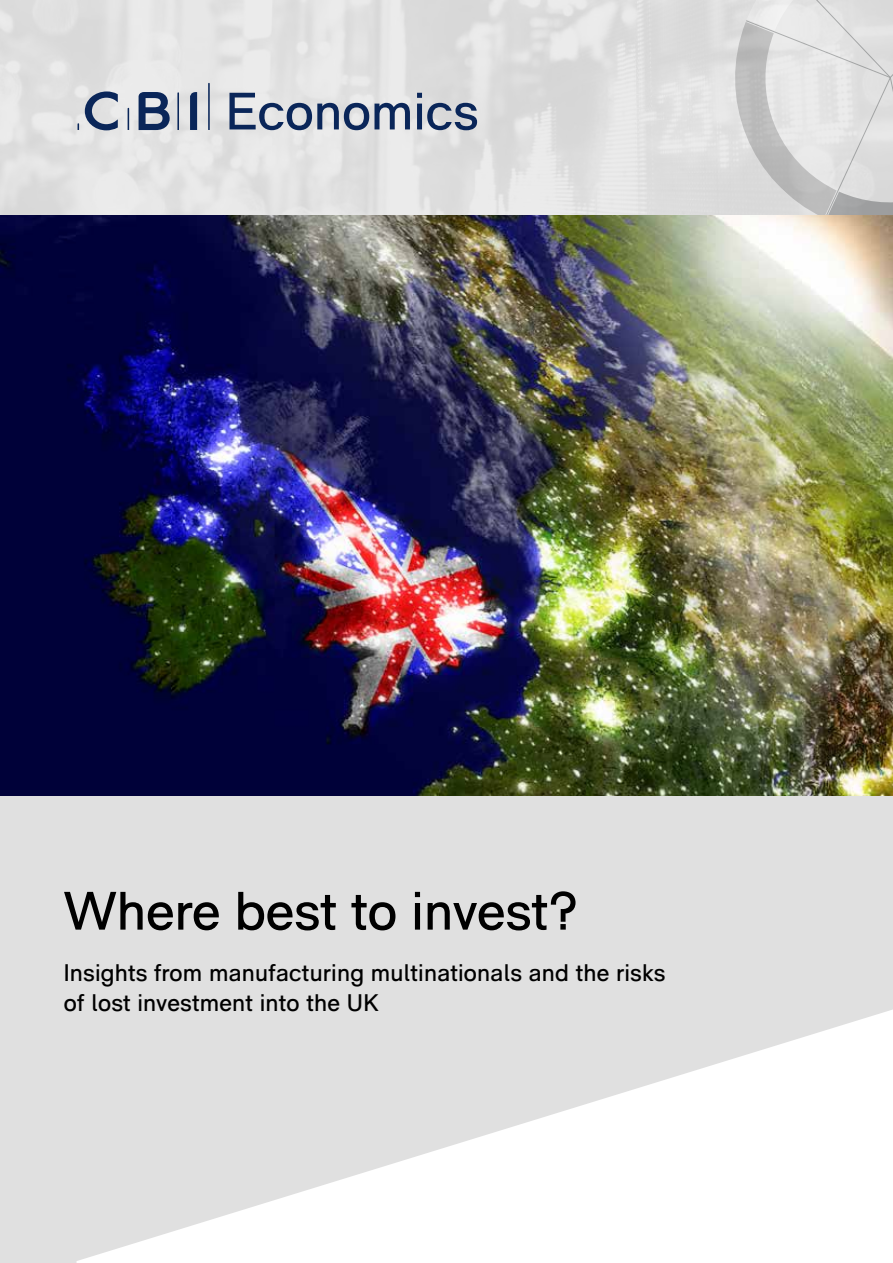
<style>
.page{position:relative;width:893px;height:1263px;background:#fff}
.page>*{position:absolute;margin:0;border:0;box-sizing:border-box;transform-origin:0 0}
.t1{font:54px "RM Pro";color:#000}
.t2{font:52.5px "RM Pro";color:#0a2659}
.t3{font:24px/30px "RM Pro";letter-spacing:.01em;color:#000}
</style>
<div class="page">
<div style="left:0;top:772px;width:893px;height:491px;background:#e0e0e0"></div>
<img style="left:0;top:214px;width:893px;height:581px">
<svg style="left:77px;top:1009px;width:816px;height:254px"></svg>
<img style="left:0;top:0;width:893px;height:214px">
<svg style="left:78px;top:83px;width:132px;height:47px;background:#a8b0be"></svg>
<h2 class="t2" style="left:226px;top:80px;width:254px">Economics</h2>
<h1 class="t1" style="left:64px;top:878px;width:515px">Where best to invest?</h1>
<p class="t3" style="left:64px;top:958px;width:603px">Insights from manufacturing multinationals and the risks of lost investment into the UK</p>
</div>
